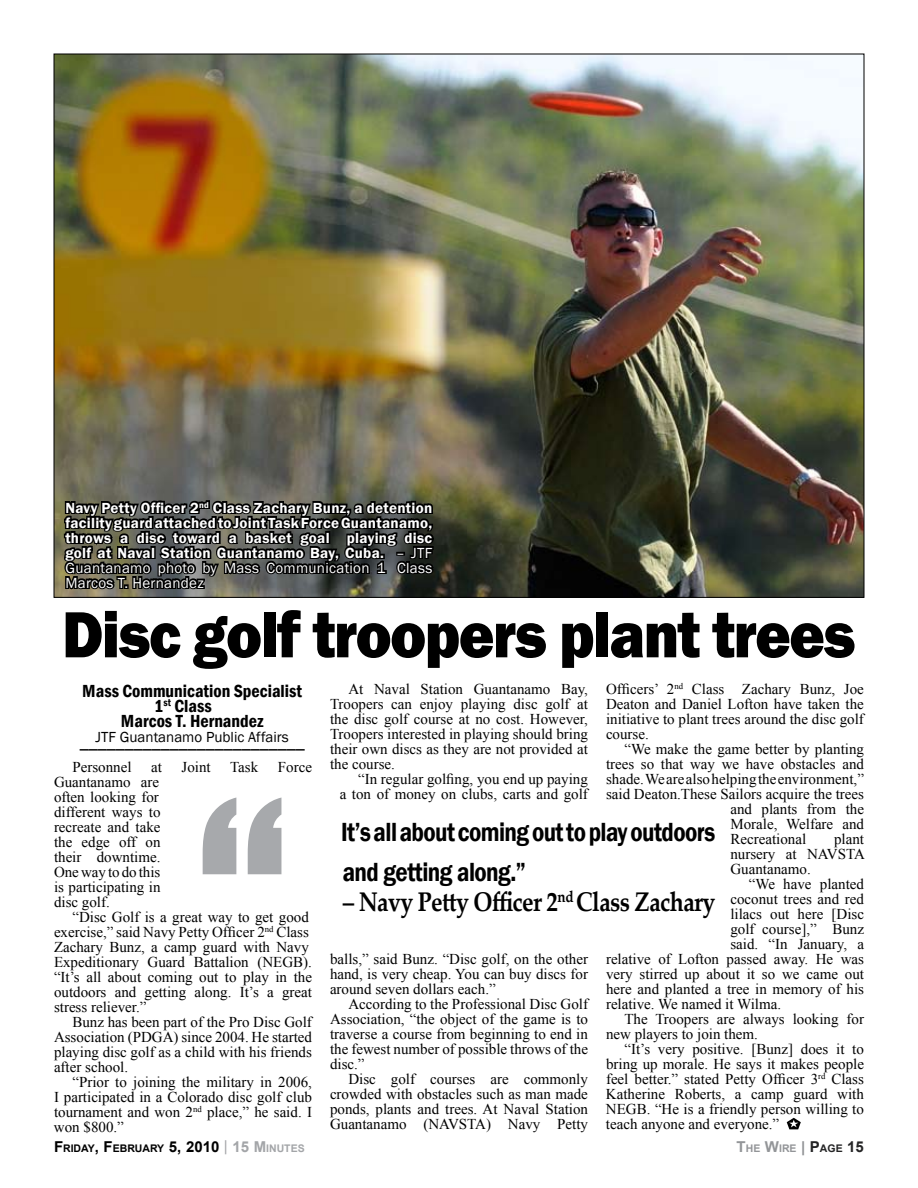
<style>
.page{position:relative;width:918px;height:1188px;background:#fff}
.page>*{position:absolute;margin:0;border:0;box-sizing:border-box;transform-origin:0 0}
.t1{font:300px "Impact";color:#a7a9ac;scale:.85 1}
.t2{font:800 67.5px "Franklin Gothic";letter-spacing:-.025em;color:#000;scale:.9 1}
.t3{font:600 27px/40.5px "Franklin Gothic";letter-spacing:-.025em;color:#000;scale:.85 1}
.t4{font:700 27px "Palatino Linotype";letter-spacing:-.025em;color:#000;scale:.85 1}
.t5{font:600 condensed 18px "Franklin Gothic";color:#000}
.t6{font:18px "Franklin Gothic";color:#000}
.t7{font:15px/15px "Times New Roman";color:#000;text-align:justify}
.t8{font:600 15px/15px "Franklin Gothic";letter-spacing:.02em;color:#fff;text-align:justify}
.t9{font:15px "Franklin Gothic";color:#000}
.t10{font:700 10.5px "Arial";color:#000}
.t11{font:700 10.5px "Arial";color:#939598}
.s1{font-weight:400}
.s2{font-size:15px}
.s3{font-weight:400;font-size:15px;color:#a3a5a8}
.s4{font-size:15px;color:#a3a5a8}
.s5{color:#a3a5a8}
.s6{font-size:15px;color:#8f9194}
.s7{font-size:15px;color:#242425}
.s8{color:#242425}
</style>
<div class="page">
<img style="left:56px;top:56px;width:806px;height:540px">
<svg style="left:62px;top:495px;width:374px;height:101px;background:#2f302c"></svg>
<svg style="left:787px;top:1118px;width:14px;height:11px"></svg>
<p class="t8" style="left:65px;top:500px;width:369px">Navy Petty Officer 2<sup>nd</sup> Class Zachary Bunz, a detention facility guard attached to Joint Task Force Guantanamo, throws a disc toward a basket goal playing disc golf at Naval Station Guantanamo Bay, Cuba. <span class="s1">– JTF Guantanamo photo by Mass Communication 1 Class Marcos T. Hernandez</span></p>
<h2 class="t2" style="left:62px;top:591px;width:883px">Disc golf troopers plant trees</h2>
<p class="t5" style="left:82px;top:679px;width:221px">Mass Communication Specialist</p>
<p class="t5" style="left:154px;top:694px;width:59px">1<sup>st</sup> Class</p>
<p class="t5" style="left:121px;top:709px;width:144px">Marcos T. Hernandez</p>
<p class="t9" style="left:96px;top:727px;width:195px">JTF Guantanamo Public Affairs</p>
<p class="t6" style="left:80px;top:730px;width:226px">_________________________</p>
<p class="t7" style="left:72px;top:759px;width:61px">Personnel</p>
<p class="t7" style="left:151px;top:759px;width:12px">at</p>
<p class="t7" style="left:182px;top:759px;width:31px">Joint</p>
<p class="t7" style="left:230px;top:759px;width:30px">Task</p>
<p class="t7" style="left:278px;top:759px;width:36px">Force</p>
<p class="t7" style="left:54px;top:774px;width:108px">Guantanamo are often looking for different ways to recreate and take the edge off on their downtime.<br>One way to do this is participating in disc golf.</p>
<p class="t7" style="left:54px;top:909px;width:260px;text-align:left;text-indent:18px">“Disc Golf is a great way to get good exercise,” said Navy Petty Officer 2<sup>nd</sup> Class Zachary Bunz, a camp guard with Navy Expeditionary Guard Battalion (NEGB). “It’s all about coming out to play in the outdoors and getting along. It’s a great stress reliever.”</p>
<p class="t7" style="left:54px;top:1014px;width:260px;text-indent:18px">Bunz has been part of the Pro Disc Golf Association (PDGA) since 2004. He started playing disc golf as a child with his friends after school.</p>
<p class="t7" style="left:54px;top:1074px;width:260px;text-indent:18px">“Prior to joining the military in 2006, I participated in a Colorado disc golf club tournament and won 2<sup>nd</sup> place,” he said. I won $800.”</p>
<h1 class="t1" style="left:198px;top:684px;width:105px">“</h1>
<p class="t10" style="left:54px;top:1142px;width:252px"><span class="s2">F</span>RIDAY<span class="s2">, F</span>EBRUARY <span class="s2">5, 2010</span> <span class="s3">|</span> <span class="s4">15 M</span><span class="s5">INUTES</span></p>
<p class="t7" style="left:606px;top:682px;width:259px">Officers’ 2<sup>nd</sup> Class Zachary Bunz, Joe Deaton and Daniel Lofton have taken the initiative to plant trees around the disc golf course.</p>
<p class="t7" style="left:624px;top:742px;width:241px">“We make the game better by planting</p>
<p class="t7" style="left:606px;top:757px;width:260px">trees so that way we have obstacles and</p>
<p class="t7" style="left:606px;top:772px;width:260px">shade. We are also helping the environment,”</p>
<p class="t7" style="left:606px;top:787px;width:259px">said Deaton.These Sailors acquire the trees</p>
<p class="t7" style="left:730px;top:802px;width:135px">and plants from the</p>
<p class="t7" style="left:730px;top:817px;width:135px">Morale, Welfare and</p>
<p class="t7" style="left:730px;top:832px;width:77px">Recreational</p>
<p class="t7" style="left:330px;top:682px;width:260px;text-indent:18px">At Naval Station Guantanamo Bay, Troopers can enjoy playing disc golf at the disc golf course at no cost. However, Troopers interested in playing should bring their own discs as they are not provided at the course.</p>
<p class="t7" style="left:340px;top:772px;width:250px;text-align:right">“In regular golfing, you end up paying<br>a ton of money on clubs, carts and golf</p>
<h3 class="t3" style="left:341px;top:812px;width:442px">It’s all about coming out to play outdoors and getting along.”</h3>
<h3 class="t4" style="left:343px;top:883px;width:440px">– Navy Petty Officer 2<sup>nd</sup> Class Zachary</h3>
<p class="t7" style="left:730px;top:832px;width:136px;text-indent:104px">plant nursery at NAVSTA Guantanamo.</p>
<p class="t7" style="left:749px;top:877px;width:117px">“We have planted</p>
<p class="t7" style="left:730px;top:892px;width:135px">coconut trees and red</p>
<p class="t7" style="left:730px;top:907px;width:135px">lilacs out here [Disc</p>
<p class="t7" style="left:730px;top:922px;width:135px">golf course],” Bunz</p>
<p class="t7" style="left:730px;top:937px;width:135px">said. “In January, a</p>
<p class="t7" style="left:606px;top:952px;width:259px">relative of Lofton passed away. He was</p>
<p class="t7" style="left:606px;top:967px;width:259px">very stirred up about it so we came out</p>
<p class="t7" style="left:606px;top:982px;width:259px">here and planted a tree in memory of his</p>
<p class="t7" style="left:606px;top:997px;width:177px">relative. We named it Wilma.</p>
<p class="t7" style="left:624px;top:1012px;width:241px">The Troopers are always looking for</p>
<p class="t7" style="left:606px;top:1027px;width:154px">new players to join them.</p>
<p class="t7" style="left:624px;top:1042px;width:241px">“It’s very positive. [Bunz] does it to</p>
<p class="t7" style="left:606px;top:1057px;width:259px">bring up morale. He says it makes people</p>
<p class="t7" style="left:606px;top:1072px;width:259px">feel better.” stated Petty Officer 3<sup>rd</sup> Class</p>
<p class="t7" style="left:606px;top:1087px;width:259px">Katherine Roberts, a camp guard with</p>
<p class="t7" style="left:606px;top:1102px;width:259px">NEGB. “He is a friendly person willing to</p>
<p class="t7" style="left:606px;top:1117px;width:175px">teach anyone and everyone.”</p>
<p class="t7" style="left:330px;top:952px;width:260px">balls,” said Bunz. “Disc golf, on the other hand, is very cheap. You can buy discs for around seven dollars each.”</p>
<p class="t7" style="left:330px;top:997px;width:260px;text-indent:18px">According to the Professional Disc Golf Association, “the object of the game is to traverse a course from beginning to end in the fewest number of possible throws of the disc.”</p>
<p class="t7" style="left:330px;top:1072px;width:260px;text-indent:18px">Disc golf courses are commonly crowded with obstacles such as man made ponds, plants and trees. At Naval Station Guantanamo (NAVSTA) Navy Petty</p>
<p class="t11" style="left:737px;top:1142px;width:129px"><span class="s2">T</span>HE <span class="s2">W</span>IRE <span class="s6">|</span> <span class="s7">P</span><span class="s8">AGE</span> <span class="s7">15</span></p>
</div>
